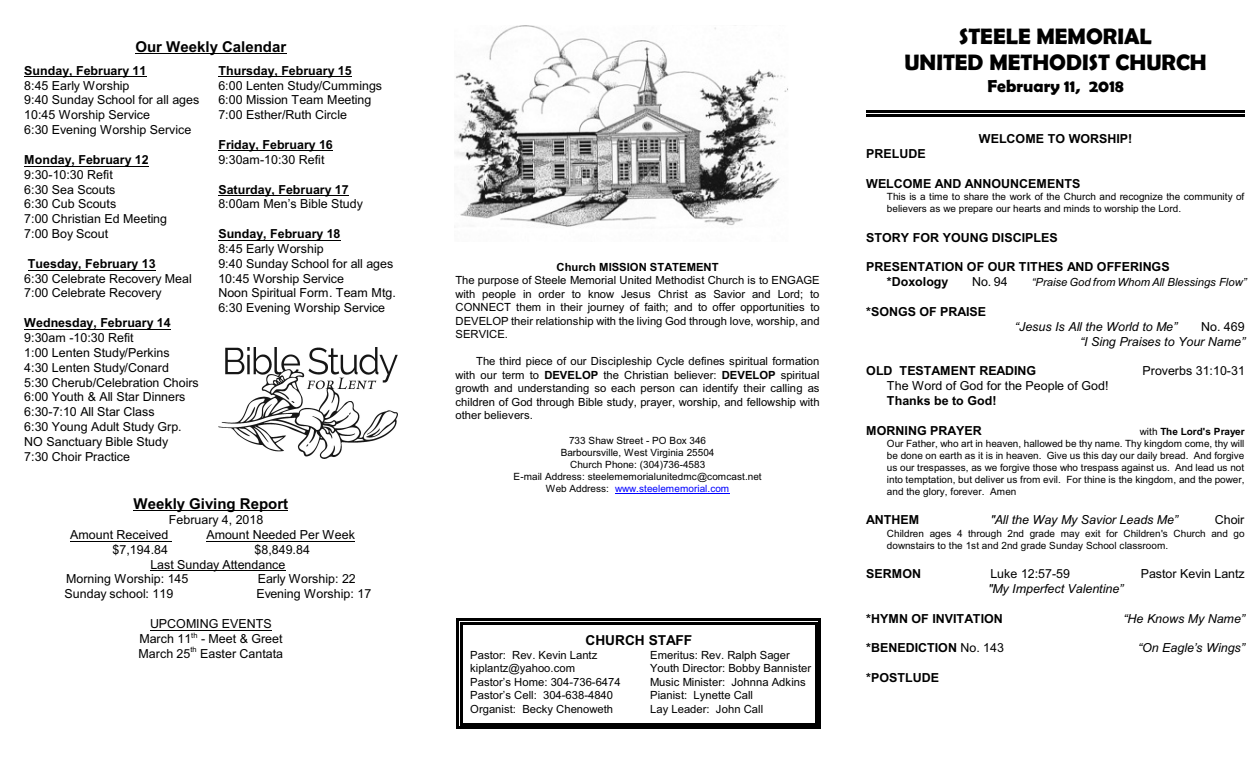
<style>
.page{position:relative;width:1260px;height:765px;background:#fff}
.page>*{position:absolute;margin:0;border:0;box-sizing:border-box;transform-origin:0 0}
.t1{font:700 22.5px/26.4px "Berlin Sans FB Demi";color:#000;text-align:center}
.t2{font:700 17.5px "Berlin Sans FB Demi";letter-spacing:.005em;color:#000}
.t3{font:700 15px "Arial";color:#000}
.t4{font:700 13.75px "Arial";color:#000}
.t5{font:12.5px/14.9px "Arial";color:#000}
.t6{font:700 12.5px/14.9px "Arial";color:#000}
.t7{font:italic 12.5px "Arial";color:#000}
.t8{font:11.25px/13.5px "Arial";color:#000;text-align:justify}
.t9{font:italic 11.25px "Arial";color:#000}
.t10{font:700 11.25px "Arial";color:#000}
.t11{font:10px/12px "Arial";color:#000}
.s1{font-weight:700}
.s2{color:#00f}
.s3{font-weight:400}
</style>
<div class="page">
<img style="left:218px;top:347px;width:180px;height:112px">
<img style="left:455px;top:25px;width:333px;height:202px">
<hr style="left:460px;top:622px;width:3px;height:103px;background:#000">
<hr style="left:815px;top:622px;width:2px;height:103px;background:#000">
<hr style="left:460px;top:622px;width:357px;height:2px;background:#000">
<hr style="left:460px;top:723px;width:357px;height:2px;background:#000">
<hr style="left:457px;top:618px;width:2px;height:111px;background:#000">
<hr style="left:819px;top:618px;width:2px;height:111px;background:#000">
<hr style="left:457px;top:618px;width:364px;height:3px;background:#000">
<hr style="left:457px;top:727px;width:364px;height:2px;background:#000">
<hr style="left:135px;top:54px;width:151px;height:1px;background:#000">
<hr style="left:24px;top:76px;width:122px;height:1px;background:#000">
<hr style="left:24px;top:166px;width:125px;height:1px;background:#000">
<hr style="left:28px;top:270px;width:128px;height:1px;background:#000">
<hr style="left:24px;top:329px;width:147px;height:1px;background:#000">
<hr style="left:218px;top:76px;width:134px;height:1px;background:#000">
<hr style="left:218px;top:151px;width:115px;height:1px;background:#000">
<hr style="left:218px;top:196px;width:131px;height:1px;background:#000">
<hr style="left:218px;top:240px;width:122px;height:1px;background:#000">
<hr style="left:134px;top:510px;width:154px;height:1px;background:#000">
<hr style="left:70px;top:541px;width:102px;height:1px;background:#000">
<hr style="left:206px;top:541px;width:149px;height:1px;background:#000">
<hr style="left:150px;top:571px;width:135px;height:1px;background:#000">
<hr style="left:150px;top:630px;width:122px;height:1px;background:#000">
<hr style="left:615px;top:494px;width:115px;height:1px;background:#00f">
<hr style="left:866px;top:111px;width:379px;height:2px;background:#000">
<hr style="left:866px;top:114px;width:379px;height:2px;background:#000">
<p class="t3" style="left:135px;top:41px;width:152px">Our Weekly Calendar</p>
<p class="t6" style="left:24px;top:64px;width:124px">Sunday, February 11</p>
<p class="t5" style="left:24px;top:79px;width:177px">8:45 Early Worship<br>9:40 Sunday School for all ages<br>10:45 Worship Service<br>6:30 Evening Worship Service</p>
<p class="t6" style="left:24px;top:153px;width:126px">Monday, February 12</p>
<p class="t5" style="left:24px;top:168px;width:144px">9:30-10:30 Refit<br>6:30 Sea Scouts<br>6:30 Cub Scouts<br>7:00 Christian Ed Meeting<br>7:00 Boy Scout</p>
<p class="t6" style="left:28px;top:257px;width:129px">Tuesday, February 13</p>
<p class="t5" style="left:24px;top:272px;width:169px">6:30 Celebrate Recovery Meal<br>7:00 Celebrate Recovery</p>
<p class="t6" style="left:24px;top:316px;width:148px">Wednesday, February 14</p>
<p class="t5" style="left:24px;top:331px;width:176px">9:30am -10:30 Refit<br>1:00 Lenten Study/Perkins<br>4:30 Lenten Study/Conard<br>5:30 Cherub/Celebration Choirs<br>6:00 Youth &amp; All Star Dinners<br>6:30-7:10 All Star Class<br>6:30 Young Adult Study Grp.<br>NO Sanctuary Bible Study<br>7:30 Choir Practice</p>
<p class="t6" style="left:218px;top:64px;width:135px">Thursday, February 15</p>
<p class="t5" style="left:218px;top:79px;width:165px">6:00 Lenten Study/Cummings<br>6:00 Mission Team Meeting<br>7:00 Esther/Ruth Circle</p>
<p class="t6" style="left:218px;top:138px;width:116px">Friday, February 16</p>
<p class="t5" style="left:218px;top:153px;width:108px">9:30am-10:30 Refit</p>
<p class="t6" style="left:218px;top:183px;width:132px">Saturday, February 17</p>
<p class="t5" style="left:218px;top:198px;width:146px">8:00am Men’s Bible Study</p>
<p class="t6" style="left:218px;top:227px;width:124px">Sunday, February 18</p>
<p class="t5" style="left:218px;top:242px;width:179px">8:45 Early Worship<br>9:40 Sunday School for all ages<br>10:45 Worship Service<br>Noon Spiritual Form. Team Mtg.<br>6:30 Evening Worship Service</p>
<p class="t3" style="left:134px;top:498px;width:156px">Weekly Giving Report</p>
<p class="t5" style="left:169px;top:513px;width:96px">February 4, 2018</p>
<p class="t5" style="left:70px;top:528px;width:100px">Amount Received</p>
<p class="t5" style="left:206px;top:528px;width:150px">Amount Needed Per Week</p>
<p class="t5" style="left:113px;top:543px;width:57px">$7,194.84</p>
<p class="t5" style="left:255px;top:543px;width:57px">$8,849.84</p>
<p class="t5" style="left:150px;top:558px;width:136px">Last Sunday Attendance</p>
<p class="t5" style="left:66px;top:573px;width:124px">Morning Worship: 145</p>
<p class="t5" style="left:258px;top:573px;width:100px">Early Worship: 22</p>
<p class="t5" style="left:65px;top:588px;width:110px">Sunday school: 119</p>
<p class="t5" style="left:256px;top:588px;width:116px">Evening Worship: 17</p>
<p class="t5" style="left:139px;top:617px;width:146px;text-align:center">UPCOMING EVENTS<br>March 11<sup>th</sup> - Meet &amp; Greet<br>March 25<sup>th</sup> Easter Cantata</p>
<p class="t10" style="left:557px;top:263px;width:164px">Church MISSION STATEMENT</p>
<p class="t8" style="left:456px;top:275px;width:366px">The purpose of Steele Memorial United Methodist Church is to ENGAGE with people in order to know Jesus Christ as Savior and Lord; to CONNECT them in their journey of faith; and to offer opportunities to DEVELOP their relationship with the living God through love, worship, and SERVICE.</p>
<p class="t8" style="left:456px;top:356px;width:366px;text-indent:21px">The third piece of our Discipleship Cycle defines spiritual formation with our term to <span class="s1">DEVELOP</span> the Christian believer: <span class="s1">DEVELOP</span> spiritual growth and understanding so each person can identify their calling as children of God through Bible study, prayer, worship, and fellowship with other believers.</p>
<p class="t11" style="left:514px;top:435px;width:250px;text-align:center">733 Shaw Street - PO Box 346<br>Barboursville, West Virginia 25504<br>Church Phone: (304)736-4583<br>E-mail Address: steelememorialunitedmc@comcast.net Web Address: <span class="s2">www.steelememorial.com</span></p>
<p class="t4" style="left:585px;top:635px;width:108px">CHURCH STAFF</p>
<p class="t8" style="left:470px;top:649px;width:129px">Pastor: Rev. Kevin Lantz</p>
<p class="t8" style="left:650px;top:649px;width:141px">Emeritus: Rev. Ralph Sager</p>
<p class="t8" style="left:470px;top:663px;width:106px">kiplantz@yahoo.com</p>
<p class="t8" style="left:650px;top:663px;width:163px">Youth Director: Bobby Bannister</p>
<p class="t8" style="left:470px;top:676px;width:152px">Pastor’s Home: 304-736-6474</p>
<p class="t8" style="left:650px;top:676px;width:157px">Music Minister: Johnna Adkins</p>
<p class="t8" style="left:470px;top:690px;width:144px">Pastor’s Cell: 304-638-4840</p>
<p class="t8" style="left:650px;top:690px;width:104px">Pianist: Lynette Call</p>
<p class="t8" style="left:470px;top:703px;width:144px">Organist: Becky Chenoweth</p>
<p class="t8" style="left:650px;top:703px;width:114px">Lay Leader: John Call</p>
<h1 class="t1" style="left:904px;top:23px;width:304px">STEELE MEMORIAL<br>UNITED METHODIST CHURCH</h1>
<h2 class="t2" style="left:987px;top:76px;width:138px">February 11, 2018</h2>
<p class="t6" style="left:979px;top:133px;width:155px">WELCOME TO WORSHIP!</p>
<p class="t6" style="left:866px;top:148px;width:61px">PRELUDE</p>
<p class="t6" style="left:866px;top:177px;width:216px">WELCOME AND ANNOUNCEMENTS</p>
<p class="t11" style="left:887px;top:192px;width:359px">This is a time to share the work of the Church and recognize the community of believers as we prepare our hearts and minds to worship the Lord.</p>
<p class="t6" style="left:866px;top:231px;width:193px">STORY FOR YOUNG DISCIPLES</p>
<p class="t6" style="left:887px;top:261px;width:284px;text-indent:-21px">PRESENTATION OF OUR TITHES AND OFFERINGS *Doxology</p>
<p class="t5" style="left:972px;top:276px;width:37px">No. 94</p>
<p class="t9" style="left:1032px;top:278px;width:216px">“Praise God from Whom All Blessings Flow”</p>
<p class="t6" style="left:866px;top:305px;width:121px">*SONGS OF PRAISE</p>
<p class="t7" style="left:1015px;top:322px;width:164px">“Jesus Is All the World to Me”</p>
<p class="t5" style="left:1201px;top:320px;width:45px">No. 469</p>
<p class="t7" style="left:1080px;top:337px;width:167px">“I Sing Praises to Your Name”</p>
<p class="t6" style="left:866px;top:365px;width:172px">OLD TESTAMENT READING</p>
<p class="t5" style="left:1143px;top:365px;width:104px">Proverbs 31:10-31</p>
<p class="t5" style="left:887px;top:379px;width:223px">The Word of God for the People of God!</p>
<p class="t6" style="left:887px;top:394px;width:111px">Thanks be to God!</p>
<p class="t6" style="left:866px;top:424px;width:117px">MORNING PRAYER</p>
<p class="t11" style="left:887px;top:426px;width:359px;text-align:justify;text-indent:253px">with <span class="s1">The Lord's Prayer </span>Our Father, who art in heaven, hallowed be thy name. Thy kingdom come, thy will be done on earth as it is in heaven. Give us this day our daily bread. And forgive us our trespasses, as we forgive those who trespass against us. And lead us not into temptation, but deliver us from evil. For thine is the kingdom, and the power, and the glory, forever. Amen</p>
<p class="t6" style="left:866px;top:514px;width:55px">ANTHEM</p>
<p class="t7" style="left:990px;top:515px;width:189px">"All the Way My Savior Leads Me”</p>
<p class="t5" style="left:1215px;top:514px;width:31px">Choir</p>
<p class="t11" style="left:887px;top:528px;width:359px">Children ages 4 through 2nd grade may exit for Children's Church and go downstairs to the 1st and 2nd grade Sunday School classroom.</p>
<p class="t6" style="left:866px;top:567px;width:56px">SERMON</p>
<p class="t5" style="left:990px;top:567px;width:81px">Luke 12:57-59</p>
<p class="t5" style="left:1141px;top:567px;width:106px">Pastor Kevin Lantz</p>
<p class="t7" style="left:988px;top:584px;width:137px">"My Imperfect Valentine”</p>
<p class="t6" style="left:866px;top:612px;width:138px">*HYMN OF INVITATION</p>
<p class="t7" style="left:1124px;top:614px;width:123px">“He Knows My Name”</p>
<p class="t6" style="left:866px;top:642px;width:139px">*BENEDICTION <span class="s3">No. 143</span></p>
<p class="t7" style="left:1138px;top:643px;width:108px">“On Eagle’s Wings”</p>
<p class="t6" style="left:866px;top:671px;width:74px">*POSTLUDE</p>
</div>
